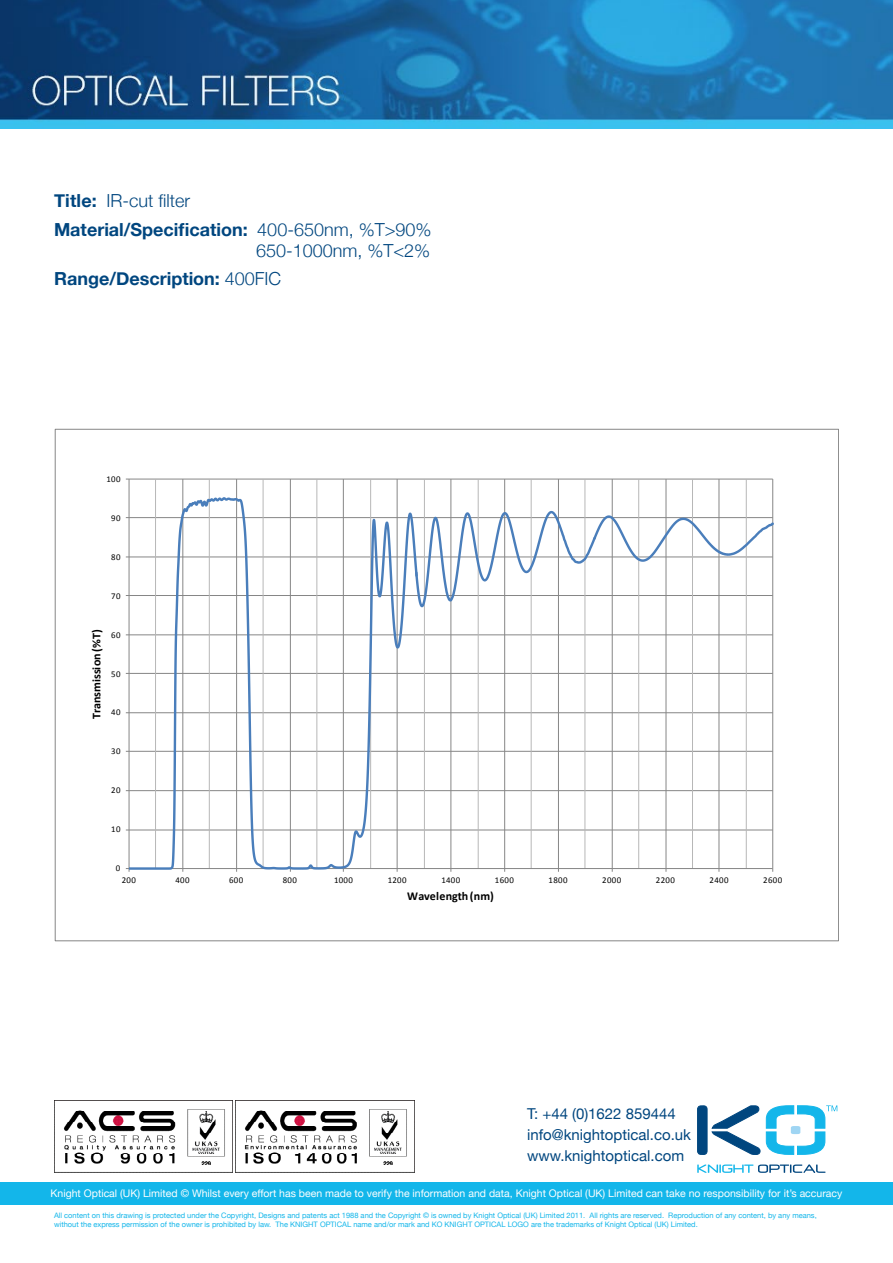
<style>
.page{position:relative;width:893px;height:1263px;background:#fff}
.page>*{position:absolute;margin:0;border:0;box-sizing:border-box;transform-origin:0 0}
.t1{font:300 18px/21.6px "Helvetica Neue";color:#00467f;text-align:right}
.t2{font:700 18px "Helvetica Neue";color:#00467f}
.t3{font:15px/21px "Helvetica Neue";color:#00467f}
.t4{font:700 12px "Calibri";letter-spacing:-.005em;color:#000}
.t5{font:10.5px "Helvetica Neue";color:#fff}
.t6{font:8.85px "Calibri";letter-spacing:.04em;color:#000}
.t7{font:7.5px/9px "Helvetica Neue";color:#13b6ea}
.s1{font-weight:700}
.s2{font-weight:300}
</style>
<div class="page">
<svg style="left:697px;top:1164px;width:128px;height:9px"></svg>
<svg style="left:697px;top:1105px;width:140px;height:50px"></svg>
<div style="left:0;top:1182px;width:893px;height:23px;background:#13b6ea"></div>
<img style="left:54px;top:1101px;width:179px;height:72px">
<img style="left:236px;top:1109px;width:178px;height:64px">
<hr style="left:129px;top:829px;width:644px;height:1px;background:#868686">
<hr style="left:129px;top:790px;width:644px;height:1px;background:#868686">
<hr style="left:129px;top:751px;width:644px;height:1px;background:#868686">
<hr style="left:129px;top:712px;width:644px;height:1px;background:#868686">
<hr style="left:129px;top:673px;width:644px;height:1px;background:#868686">
<hr style="left:129px;top:634px;width:644px;height:1px;background:#868686">
<hr style="left:129px;top:479px;width:644px;height:1px;background:#868686">
<hr style="left:155px;top:479px;width:1px;height:389px;background:#b7b7b7">
<hr style="left:209px;top:479px;width:1px;height:389px;background:#b7b7b7">
<hr style="left:263px;top:479px;width:1px;height:389px;background:#b7b7b7">
<hr style="left:316px;top:479px;width:1px;height:389px;background:#b7b7b7">
<hr style="left:370px;top:479px;width:1px;height:389px;background:#b7b7b7">
<hr style="left:424px;top:479px;width:1px;height:389px;background:#b7b7b7">
<hr style="left:478px;top:479px;width:1px;height:389px;background:#b7b7b7">
<hr style="left:531px;top:479px;width:1px;height:389px;background:#b7b7b7">
<hr style="left:584px;top:479px;width:1px;height:389px;background:#b7b7b7">
<hr style="left:638px;top:479px;width:1px;height:389px;background:#b7b7b7">
<hr style="left:692px;top:479px;width:1px;height:389px;background:#b7b7b7">
<hr style="left:746px;top:479px;width:1px;height:389px;background:#b7b7b7">
<hr style="left:182px;top:479px;width:1px;height:389px;background:#868686">
<hr style="left:236px;top:479px;width:1px;height:389px;background:#868686">
<hr style="left:290px;top:479px;width:1px;height:389px;background:#868686">
<hr style="left:343px;top:479px;width:1px;height:389px;background:#868686">
<hr style="left:397px;top:479px;width:1px;height:389px;background:#868686">
<hr style="left:450px;top:479px;width:1px;height:389px;background:#868686">
<hr style="left:504px;top:479px;width:1px;height:389px;background:#868686">
<hr style="left:558px;top:479px;width:1px;height:389px;background:#868686">
<hr style="left:612px;top:479px;width:1px;height:389px;background:#868686">
<hr style="left:666px;top:479px;width:1px;height:389px;background:#868686">
<hr style="left:719px;top:479px;width:1px;height:389px;background:#868686">
<hr style="left:772px;top:479px;width:1px;height:389px;background:#868686">
<hr style="left:129px;top:479px;width:1px;height:389px;background:#868686">
<hr style="left:129px;top:868px;width:644px;height:1px;background:#868686">
<svg style="left:419px;top:509px;width:355px;height:100px"></svg>
<svg style="left:241px;top:497px;width:178px;height:372px"></svg>
<svg style="left:126px;top:495px;width:115px;height:377px"></svg>
<img style="left:0;top:0;width:893px;height:129px">
<h1 class="t1" style="left:54px;top:189px;width:138px"><span class="s1">Title:</span> IR-cut filter</h1>
<h1 class="t1" style="left:54px;top:218px;width:379px"><span class="s1">Material/Specification:</span> 400-650nm, %T&gt;90%<br>650-1000nm, %T&lt;2%</h1>
<h1 class="t2" style="left:54px;top:268px;width:229px">Range/Description: <span class="s2">400FIC</span></h1>
<p class="t6" style="left:106px;top:473px;width:16px">100</p>
<p class="t6" style="left:111px;top:512px;width:11px">90</p>
<p class="t6" style="left:111px;top:551px;width:11px">80</p>
<p class="t6" style="left:111px;top:590px;width:11px">70</p>
<h3 class="t4" style="left:89px;top:718px;width:90px;rotate:-90deg">Transmission (%T)</h3>
<p class="t6" style="left:111px;top:629px;width:11px">60</p>
<p class="t6" style="left:111px;top:668px;width:11px">50</p>
<p class="t6" style="left:111px;top:707px;width:11px">40</p>
<p class="t6" style="left:111px;top:746px;width:11px">30</p>
<p class="t6" style="left:111px;top:785px;width:11px">20</p>
<p class="t6" style="left:111px;top:824px;width:11px">10</p>
<p class="t6" style="left:116px;top:863px;width:6px">0</p>
<p class="t6" style="left:122px;top:875px;width:16px">200</p>
<p class="t6" style="left:175px;top:875px;width:16px">400</p>
<p class="t6" style="left:229px;top:875px;width:16px">600</p>
<p class="t6" style="left:283px;top:875px;width:16px">800</p>
<p class="t6" style="left:334px;top:875px;width:20px">1000</p>
<p class="t6" style="left:388px;top:875px;width:20px">1200</p>
<p class="t6" style="left:441px;top:875px;width:20px">1400</p>
<p class="t6" style="left:495px;top:875px;width:20px">1600</p>
<p class="t6" style="left:549px;top:875px;width:20px">1800</p>
<p class="t6" style="left:602px;top:875px;width:20px">2000</p>
<p class="t6" style="left:656px;top:875px;width:20px">2200</p>
<p class="t6" style="left:710px;top:875px;width:20px">2400</p>
<p class="t6" style="left:763px;top:875px;width:20px">2600</p>
<h3 class="t4" style="left:407px;top:888px;width:88px">Wavelength (nm)</h3>
<h2 class="t3" style="left:527px;top:1103px;width:165px">T: +44 (0)1622 859444 info@knightoptical.co.uk www.knightoptical.com</h2>
<h3 class="t5" style="left:51px;top:1187px;width:793px">Knight Optical (UK) Limited © Whilst every effort has been made to verify the information and data, Knight Optical (UK) Limited can take no responsibility for it’s accuracy</h3>
<p class="t7" style="left:54px;top:1210px;width:764px">All content on this drawing is protected under the Copyright, Designs and patents act 1988 and the Copyright © is owned by Knight Optical (UK) Limited 2011. All rights are reserved. Reproduction of any content, by any means, without the express permission of the owner is prohibited by law. The KNIGHT OPTICAL name and/or mark and KO KNIGHT OPTICAL LOGO are the trademarks of Knight Optical (UK) Limited.</p>
</div>
